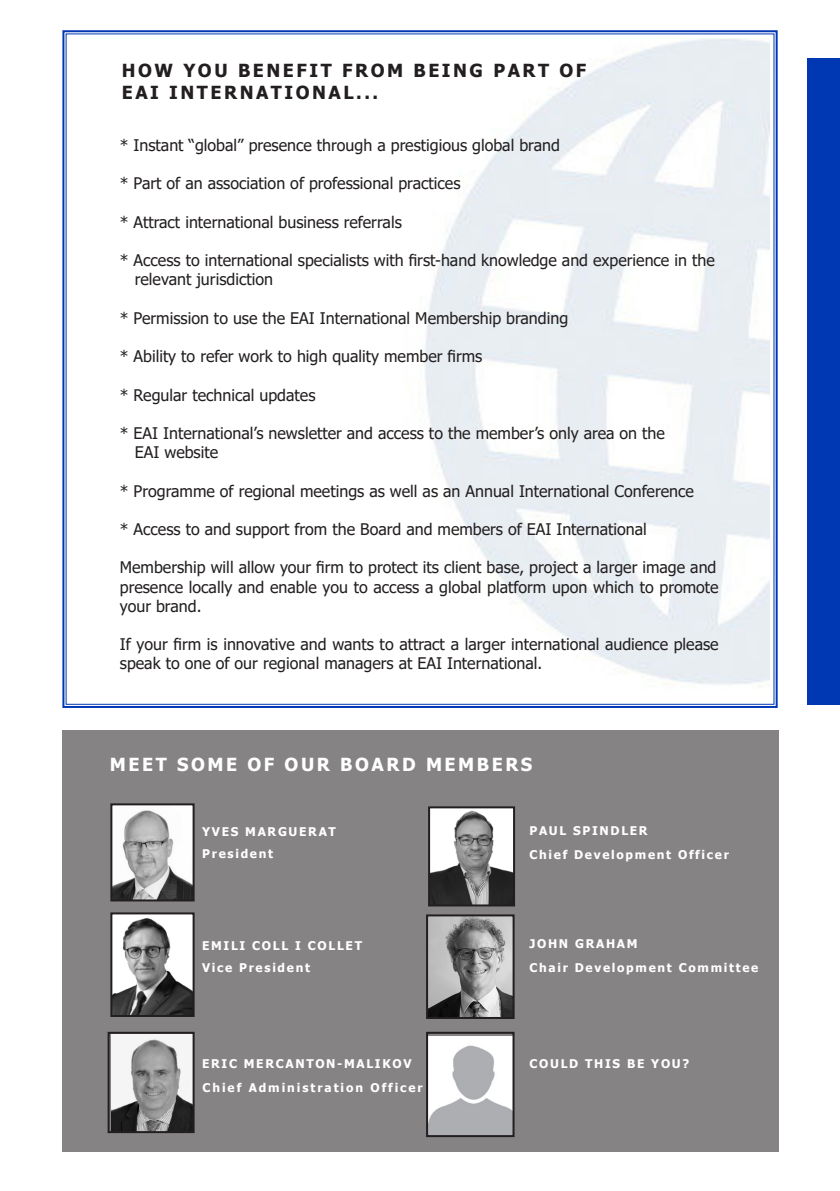
<style>
.page{position:relative;width:840px;height:1191px;background:#fff}
.page>*{position:absolute;margin:0;border:0;box-sizing:border-box;transform-origin:0 0}
.Subhead{font:700 18px "Tahoma";letter-spacing:.14em;color:#231f20}
.Subhead-2{font:700 18px "Tahoma";letter-spacing:.14em;color:#fff}
.Company_Name_Header{font:16px/19.2px "Tahoma";color:#231f20}
.Subhead-3{font:700 12px "Tahoma";letter-spacing:.14em;color:#fff}
.Company_Name_Header-2{font:700 12px "Tahoma";letter-spacing:.16em;color:#fff}
</style>
<div class="page">
<svg style="left:62px;top:30px;width:716px;height:678px"></svg>
<div style="left:62px;top:730px;width:716px;height:421px;background:#858384"></div>
<img style="left:379px;top:39px;width:389px;height:654px">
<img style="left:113px;top:806px;width:78px;height:92px">
<div style="left:110px;top:803px;width:84px;height:98px;border:2px solid #231f20"></div>
<img style="left:113px;top:915px;width:78px;height:99px">
<div style="left:110px;top:912px;width:84px;height:105px;border:2px solid #231f20"></div>
<img style="left:111px;top:1034px;width:80px;height:96px">
<div style="left:107px;top:1031px;width:87px;height:102px;border:2px solid #231f20"></div>
<img style="left:429px;top:917px;width:82px;height:99px">
<div style="left:426px;top:914px;width:88px;height:105px;border:2px solid #231f20"></div>
<img style="left:429px;top:1036px;width:82px;height:98px">
<div style="left:426px;top:1031px;width:88px;height:106px;border:2px solid #231f20"></div>
<img style="left:431px;top:809px;width:80px;height:94px">
<div style="left:428px;top:806px;width:86px;height:100px;border:2px solid #231f20"></div>
<div style="left:807px;top:59px;width:32px;height:646px;background:#0037b3"></div>
<p class="Subhead" style="left:122px;top:58px;width:466px">HOW YOU BENEFIT FROM BEING PART OF</p>
<p class="Subhead" style="left:122px;top:80px;width:258px">EAI INTERNATIONAL...</p>
<p class="Company_Name_Header" style="left:120px;top:136px;width:441px">* Instant “global” presence through a prestigious global brand</p>
<p class="Company_Name_Header" style="left:120px;top:175px;width:342px">* Part of an association of professional practices</p>
<p class="Company_Name_Header" style="left:120px;top:213px;width:283px">* Attract international business referrals</p>
<p class="Company_Name_Header" style="left:120px;top:251px;width:596px">* Access to international specialists with first-hand knowledge and experience in the</p>
<p class="Company_Name_Header" style="left:135px;top:271px;width:140px">relevant jurisdiction</p>
<p class="Company_Name_Header" style="left:120px;top:309px;width:449px">* Permission to use the EAI International Membership branding</p>
<p class="Company_Name_Header" style="left:120px;top:347px;width:364px">* Ability to refer work to high quality member firms</p>
<p class="Company_Name_Header" style="left:120px;top:386px;width:197px">* Regular technical updates</p>
<p class="Company_Name_Header" style="left:120px;top:424px;width:546px">* EAI International’s newsletter and access to the member’s only area on the</p>
<p class="Company_Name_Header" style="left:135px;top:443px;width:85px">EAI website</p>
<p class="Company_Name_Header" style="left:120px;top:482px;width:575px">* Programme of regional meetings as well as an Annual International Conference</p>
<p class="Company_Name_Header" style="left:120px;top:520px;width:528px">* Access to and support from the Board and members of EAI International</p>
<p class="Company_Name_Header" style="left:120px;top:559px;width:597px">Membership will allow your firm to protect its client base, project a larger image and</p>
<p class="Company_Name_Header" style="left:120px;top:578px;width:600px">presence locally and enable you to access a global platform upon which to promote your brand.</p>
<p class="Company_Name_Header" style="left:120px;top:635px;width:600px">If your firm is innovative and wants to attract a larger international audience please speak to one of our regional managers at EAI International.</p>
<p class="Subhead-2" style="left:110px;top:752px;width:423px">MEET SOME OF OUR BOARD MEMBERS</p>
<p class="Subhead-3" style="left:202px;top:823px;width:135px">YVES MARGUERAT</p>
<p class="Subhead-3" style="left:202px;top:845px;width:72px">President</p>
<p class="Subhead-3" style="left:529px;top:822px;width:120px">PAUL SPINDLER</p>
<p class="Subhead-3" style="left:529px;top:846px;width:201px">Chief Development Officer</p>
<p class="Subhead-3" style="left:202px;top:937px;width:161px">EMILI COLL I COLLET</p>
<p class="Subhead-3" style="left:202px;top:959px;width:109px">Vice President</p>
<p class="Subhead-3" style="left:529px;top:935px;width:109px">JOHN GRAHAM</p>
<p class="Subhead-3" style="left:529px;top:959px;width:230px">Chair Development Committee</p>
<p class="Subhead-3" style="left:202px;top:1055px;width:211px">ERIC MERCANTON-MALIKOV</p>
<p class="Subhead-3" style="left:529px;top:1055px;width:161px">COULD THIS BE YOU?</p>
<p class="Company_Name_Header-2" style="left:202px;top:1078px;width:221px">Chief Administration Officer</p>
</div>
